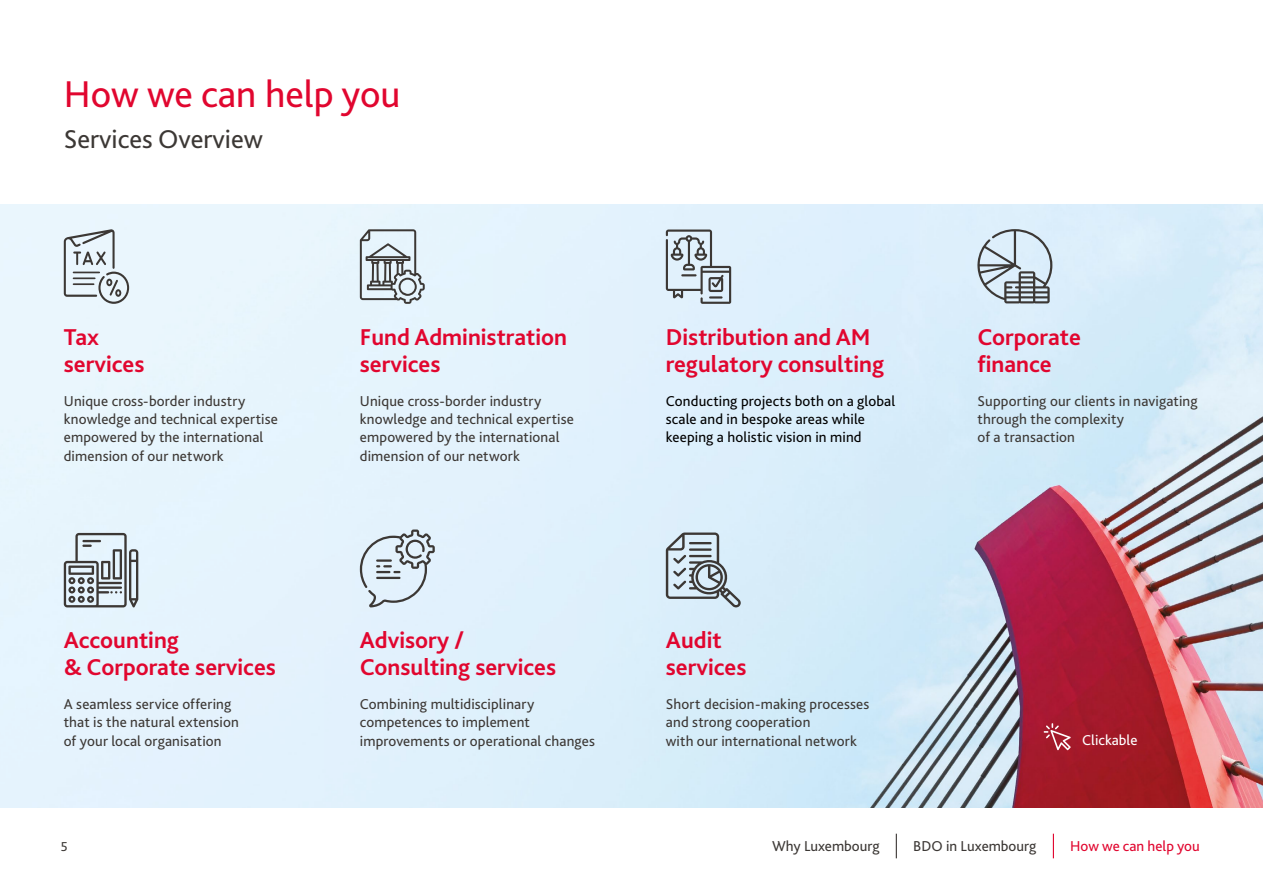
<style>
.page{position:relative;width:1263px;height:893px;background:#fff}
.page>*{position:absolute;margin:0;border:0;box-sizing:border-box;transform-origin:0 0}
.t1{font:39px "Bliss Pro";color:#e1062f}
.t2{font:27px "Bliss Pro";color:#3c3835}
.t3{font:700 24px/27px "Bliss Pro";color:#e1062f}
.t4{font:15px/18.3px "Bliss Pro";letter-spacing:.01em;color:#3c3835}
.t5{font:15px/18.3px "Bliss Pro";letter-spacing:.01em;color:#000}
.t6{font:15px "Bliss Pro";color:#e1062f}
.t7{font:15px "Bliss Pro";color:#fff}
.t8{font:13.5px "Bliss Pro";color:#3c3835}
</style>
<div class="page">
<img style="left:1003px;top:204px;width:260px;height:604px">
<div style="left:0;top:204px;width:1003px;height:604px;background:linear-gradient(to right,#edf9ff,#d0e6f4)"></div>
<svg style="left:977px;top:229px;width:75px;height:74px;background:#b3c0c9"></svg>
<svg style="left:666px;top:532px;width:75px;height:76px;background:#b0bec7"></svg>
<svg style="left:666px;top:229px;width:65px;height:75px;background:#b5c0c7"></svg>
<hr style="left:709px;top:296px;width:14px;height:3px;background:#3c3835">
<svg style="left:64px;top:229px;width:65px;height:75px;background:#c5ced3"></svg>
<svg style="left:360px;top:529px;width:75px;height:78px;background:#c6d2db"></svg>
<hr style="left:376px;top:577px;width:24px;height:2px;background:#3c3835">
<svg style="left:64px;top:533px;width:74px;height:74px;background:#aab2b7"></svg>
<svg style="left:360px;top:229px;width:65px;height:75px;background:#b5bec3"></svg>
<svg style="left:1044px;top:723px;width:27px;height:27px"></svg>
<svg style="left:1053px;top:834px;width:1px;height:24px"></svg>
<svg style="left:896px;top:834px;width:1px;height:24px"></svg>
<h1 class="t1" style="left:64px;top:69px;width:338px">How we can help you</h1>
<h2 class="t2" style="left:64px;top:122px;width:201px">Services Overview</h2>
<h3 class="t3" style="left:64px;top:322px;width:82px">Tax services</h3>
<p class="t4" style="left:64px;top:391px;width:216px">Unique cross-border industry knowledge and technical expertise empowered by the international dimension of our network</p>
<h3 class="t3" style="left:64px;top:626px;width:214px">Accounting<br>&amp; Corporate services</h3>
<p class="t4" style="left:64px;top:695px;width:177px">A seamless service offering that is the natural extension of your local organisation</p>
<p class="t8" style="left:61px;top:838px;width:8px">5</p>
<h3 class="t3" style="left:360px;top:322px;width:209px">Fund Administration services</h3>
<p class="t4" style="left:360px;top:391px;width:216px">Unique cross-border industry knowledge and technical expertise empowered by the international dimension of our network</p>
<h3 class="t3" style="left:360px;top:626px;width:198px">Advisory /<br>Consulting services</h3>
<p class="t4" style="left:360px;top:695px;width:237px">Combining multidisciplinary competences to implement improvements or operational changes</p>
<h3 class="t3" style="left:666px;top:322px;width:220px">Distribution and AM regulatory consulting</h3>
<p class="t5" style="left:666px;top:391px;width:231px">Conducting projects both on a global scale and in bespoke areas while keeping a holistic vision in mind</p>
<h3 class="t3" style="left:666px;top:626px;width:82px">Audit services</h3>
<p class="t4" style="left:666px;top:695px;width:205px">Short decision-making processes and strong cooperation<br>with our international network</p>
<h3 class="t3" style="left:977px;top:322px;width:105px">Corporate finance</h3>
<p class="t4" style="left:977px;top:391px;width:222px">Supporting our clients in navigating through the complexity<br>of a transaction</p>
<p class="t7" style="left:1082px;top:731px;width:57px">Clickable</p>
<p class="t4" style="left:772px;top:836px;width:109px">Why Luxembourg</p>
<p class="t4" style="left:913px;top:836px;width:125px">BDO in Luxembourg</p>
<p class="t6" style="left:1070px;top:836px;width:131px">How we can help you</p>
</div>
